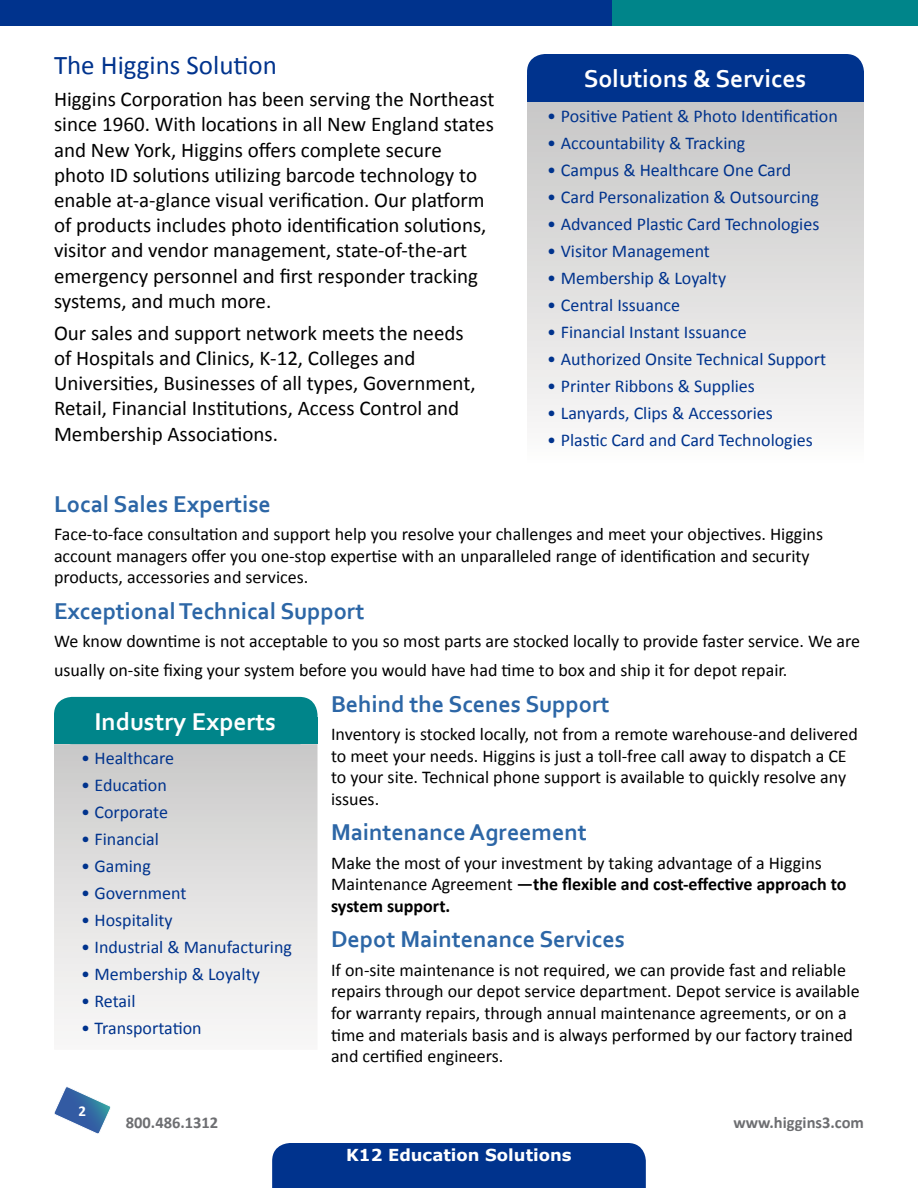
<style>
.page{position:relative;width:918px;height:1188px;background:#fff}
.page>*{position:absolute;margin:0;border:0;box-sizing:border-box;transform-origin:0 0}
.t1{font:27px "Calibri";color:#00338d}
.t2{font:700 25.5px "Corbel";color:#fff}
.t3{font:700 24px "Corbel";color:#2c66a6}
.t4{font:21px/25.2px "Calibri";color:#000}
.t5{font:18px/21.6px "Calibri";color:#000}
.t6{font:18px "Calibri";color:#00338d}
.t7{font:700 16.5px "Calibri";color:#6d6e71}
.t8{font:700 16.5px "Verdana";color:#fff}
.t9{font:700 15px "Calibri";color:#fff}
.s1{font-weight:700}
</style>
<div class="page">
<div style="left:0;top:0;width:612px;height:26px;background:#00338d"></div>
<div style="left:612px;top:0;width:306px;height:26px;background:#00858a"></div>
<svg style="left:54px;top:1086px;width:57px;height:48px"></svg>
<div style="left:272px;top:1143px;width:374px;height:45px;background:#00338d"></div>
<div style="left:527px;top:102px;width:337px;height:361px;background:linear-gradient(to bottom,#c7c6c6,#fbfafa)"></div>
<div style="left:527px;top:75px;width:337px;height:27px;background:#00338d"></div>
<div style="left:527px;top:54px;width:337px;height:47px;background:#00338d;border-radius:18px"></div>
<div style="left:54px;top:744px;width:264px;height:306px;background:linear-gradient(to bottom,#cacac9,#faf9f9)"></div>
<div style="left:54px;top:718px;width:264px;height:26px;background:#00858a"></div>
<div style="left:54px;top:697px;width:264px;height:47px;background:#00858a;border-radius:18px"></div>
<h1 class="t1" style="left:54px;top:48px;width:225px">The Higgins Solution</h1>
<p class="t4" style="left:54px;top:87px;width:442px">Higgins Corporation has been serving the Northeast since 1960. With locations in all New England states and New York, Higgins offers complete secure photo ID solutions utilizing barcode technology to enable at-a-glance visual verification. Our platform of products includes photo identification solutions, visitor and vendor management, state-of-the-art emergency personnel and first responder tracking systems, and much more.</p>
<p class="t4" style="left:54px;top:320px;width:423px">Our sales and support network meets the needs of Hospitals and Clinics, K-12, Colleges and Universities, Businesses of all types, Government, Retail, Financial Institutions, Access Control and Membership Associations.</p>
<h2 class="t2" style="left:584px;top:63px;width:224px">Solutions &amp; Services</h2>
<p class="t6" style="left:547px;top:104px;width:292px">• Positive Patient &amp; Photo Identification</p>
<p class="t6" style="left:547px;top:131px;width:200px">• Accountability &amp; Tracking</p>
<p class="t6" style="left:547px;top:158px;width:246px">• Campus &amp; Healthcare One Card</p>
<p class="t6" style="left:547px;top:185px;width:273px">• Card Personalization &amp; Outsourcing</p>
<p class="t6" style="left:547px;top:212px;width:274px">• Advanced Plastic Card Technologies</p>
<p class="t6" style="left:547px;top:239px;width:164px">• Visitor Management</p>
<p class="t6" style="left:547px;top:266px;width:180px">• Membership &amp; Loyalty</p>
<p class="t6" style="left:547px;top:293px;width:134px">• Central Issuance</p>
<p class="t6" style="left:547px;top:320px;width:201px">• Financial Instant Issuance</p>
<p class="t6" style="left:547px;top:347px;width:280px">• Authorized Onsite Technical Support</p>
<p class="t6" style="left:547px;top:374px;width:209px">• Printer Ribbons &amp; Supplies</p>
<p class="t6" style="left:547px;top:401px;width:227px">• Lanyards, Clips &amp; Accessories</p>
<p class="t6" style="left:547px;top:428px;width:267px">• Plastic Card and Card Technologies</p>
<h3 class="t3" style="left:54px;top:489px;width:218px">Local Sales Expertise</h3>
<p class="t5" style="left:54px;top:523px;width:771px">Face-to-face consultation and support help you resolve your challenges and meet your objectives. Higgins account managers offer you one-stop expertise with an unparalleled range of identification and security products, accessories and services.</p>
<h3 class="t3" style="left:54px;top:596px;width:312px">Exceptional Technical Support</h3>
<p class="t5" style="left:54px;top:627px;width:808px;line-height:28.8px">We know downtime is not acceptable to you so most parts are stocked locally to provide faster service. We are usually on-site fixing your system before you would have had time to box and ship it for depot repair.</p>
<h3 class="t3" style="left:331px;top:689px;width:280px">Behind the Scenes Support</h3>
<p class="t5" style="left:331px;top:723px;width:529px">Inventory is stocked locally, not from a remote warehouse-and delivered to meet your needs. Higgins is just a toll-free call away to dispatch a CE to your site. Technical phone support is available to quickly resolve any issues.</p>
<h3 class="t3" style="left:331px;top:817px;width:257px">Maintenance Agreement</h3>
<p class="t5" style="left:331px;top:852px;width:517px">Make the most of your investment by taking advantage of a Higgins<br>Maintenance Agreement <span class="s1">—the flexible and cost-effective approach to system support.</span></p>
<h3 class="t3" style="left:331px;top:925px;width:295px">Depot Maintenance Services</h3>
<p class="t5" style="left:331px;top:959px;width:530px">If on-site maintenance is not required, we can provide fast and reliable repairs through our depot service department. Depot service is available for warranty repairs, through annual maintenance agreements, or on a time and materials basis and is always performed by our factory trained and certified engineers.</p>
<h2 class="t2" style="left:95px;top:706px;width:183px">Industry Experts</h2>
<p class="t6" style="left:81px;top:747px;width:94px">• Healthcare</p>
<p class="t6" style="left:81px;top:774px;width:87px">• Education</p>
<p class="t6" style="left:81px;top:801px;width:88px">• Corporate</p>
<p class="t6" style="left:81px;top:828px;width:79px">• Financial</p>
<p class="t6" style="left:81px;top:855px;width:71px">• Gaming</p>
<p class="t6" style="left:81px;top:882px;width:107px">• Government</p>
<p class="t6" style="left:81px;top:909px;width:93px">• Hospitality</p>
<p class="t6" style="left:81px;top:936px;width:212px">• Industrial &amp; Manufacturing</p>
<p class="t6" style="left:81px;top:963px;width:180px">• Membership &amp; Loyalty</p>
<p class="t6" style="left:81px;top:990px;width:56px">• Retail</p>
<p class="t6" style="left:81px;top:1017px;width:122px">• Transportation</p>
<p class="t9" style="left:79px;top:1101px;width:9px">2</p>
<p class="t7" style="left:126px;top:1112px;width:94px">800.486.1312</p>
<p class="t7" style="left:733px;top:1112px;width:132px">www.higgins3.com</p>
<p class="t8" style="left:346px;top:1143px;width:227px">K12 Education Solutions</p>
</div>
